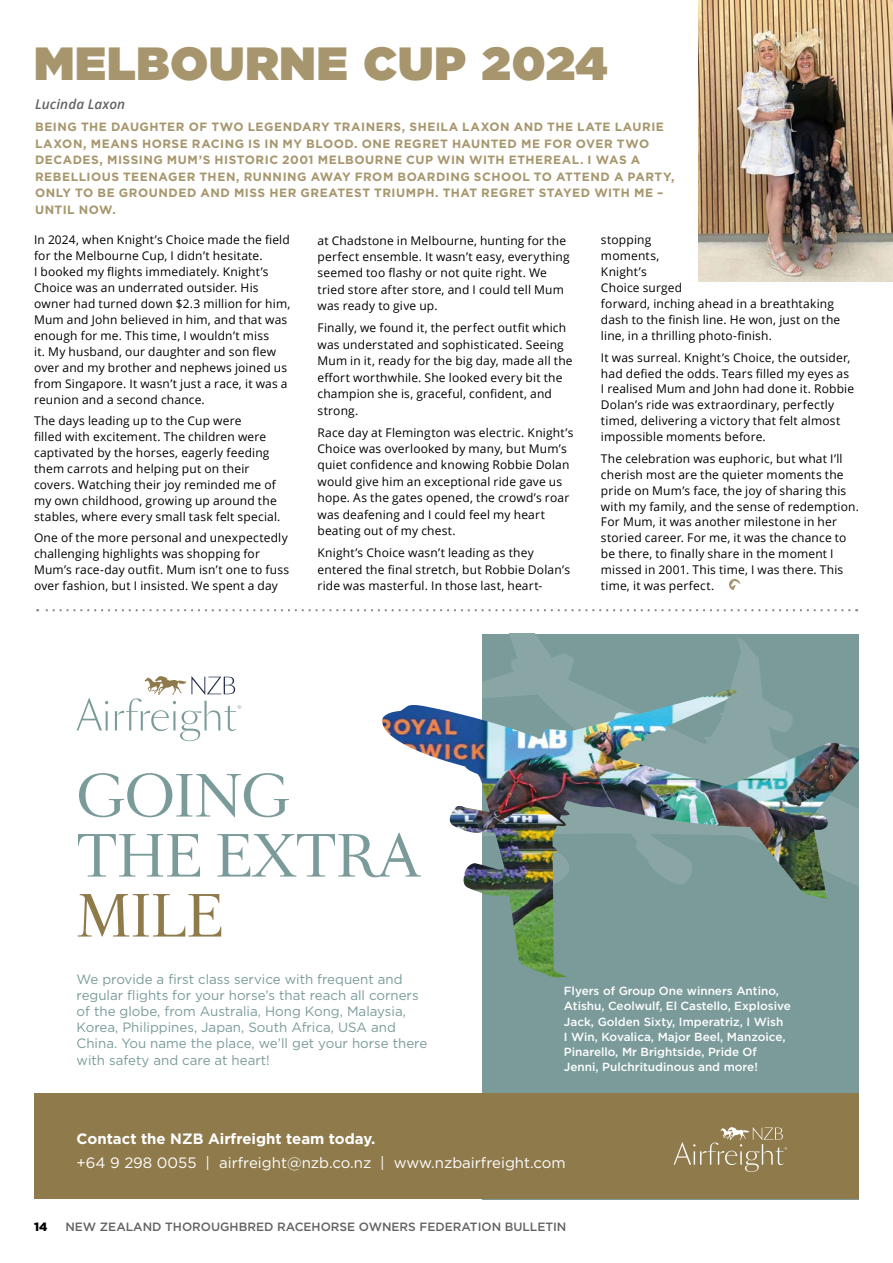
<style>
.page{position:relative;width:893px;height:1263px;background:#fff}
.page>*{position:absolute;margin:0;border:0;box-sizing:border-box;transform-origin:0 0}
.t1{font:54px/60px "Sang Bleu OG Serif";color:#7a9b9a}
.t2{font:54px "Sang Bleu OG Serif";color:#8f7a4b}
.t3{font:900 46.5px "Gotham";letter-spacing:.02em;color:#a7966d}
.t4{font:15px "Gotham";color:#fff}
.t5{font:700 15px "Gotham";color:#fff}
.t6{font:13.5px/16.2px "Gotham";color:#7a9b9a}
.t7{font:italic 600 13.5px "Open Sans";letter-spacing:.01em;color:#646363}
.t8{font:12px/15.9px "Open Sans";letter-spacing:.015em;color:#000}
.t9{font:700 12px/16.5px "Gotham";letter-spacing:.045em;color:#a7966d}
.t10{font:500 12px "Gotham";color:#646363}
.t11{font:900 12px "Gotham";color:#000}
.t12{font:500 11.7px/15.1px "Gotham";color:#fff}
</style>
<div class="page">
<img style="left:698px;top:0;width:195px;height:282px">
<div style="left:482px;top:634px;width:377px;height:565px;background:#7a9b9a"></div>
<svg style="left:482px;top:634px;width:279px;height:55px"></svg>
<div style="left:34px;top:1093px;width:825px;height:106px;background:#8f7a4b"></div>
<svg style="left:77px;top:676px;width:164px;height:65px"></svg>
<img style="left:382px;top:689px;width:477px;height:288px">
<svg style="left:674px;top:1127px;width:113px;height:45px"></svg>
<svg style="left:37px;top:609px;width:812px;height:2px"></svg>
<svg style="left:729px;top:579px;width:11px;height:11px"></svg>
<h2 class="t3" style="left:34px;top:30px;width:575px">MELBOURNE CUP 2024</h2>
<p class="t7" style="left:35px;top:95px;width:92px">Lucinda Laxon</p>
<p class="t9" style="left:35px;top:119px;width:641px">BEING THE DAUGHTER OF TWO LEGENDARY TRAINERS, SHEILA LAXON AND THE LATE LAURIE LAXON, MEANS HORSE RACING IS IN MY BLOOD. ONE REGRET HAUNTED ME FOR OVER TWO DECADES, MISSING MUM’S HISTORIC 2001 MELBOURNE CUP WIN WITH ETHEREAL. I WAS A REBELLIOUS TEENAGER THEN, RUNNING AWAY FROM BOARDING SCHOOL TO ATTEND A PARTY, ONLY TO BE GROUNDED AND MISS HER GREATEST TRIUMPH. THAT REGRET STAYED WITH ME – UNTIL NOW.</p>
<p class="t8" style="left:34px;top:232px;width:258px">In 2024, when Knight’s Choice made the field for the Melbourne Cup, I didn’t hesitate.<br>I booked my flights immediately. Knight’s Choice was an underrated outsider. His owner had turned down $2.3 million for him, Mum and John believed in him, and that was enough for me. This time, I wouldn’t miss<br>it. My husband, our daughter and son flew over and my brother and nephews joined us from Singapore. It wasn’t just a race, it was a reunion and a second chance.</p>
<p class="t8" style="left:34px;top:413px;width:248px">The days leading up to the Cup were<br>filled with excitement. The children were captivated by the horses, eagerly feeding them carrots and helping put on their covers. Watching their joy reminded me of my own childhood, growing up around the stables, where every small task felt special.</p>
<p class="t8" style="left:34px;top:530px;width:257px">One of the more personal and unexpectedly challenging highlights was shopping for Mum’s race-day outfit. Mum isn’t one to fuss over fashion, but I insisted. We spent a day</p>
<p class="t8" style="left:317px;top:232px;width:254px;line-height:16.5px">at Chadstone in Melbourne, hunting for the perfect ensemble. It wasn’t easy, everything seemed too flashy or not quite right. We tried store after store, and I could tell Mum was ready to give up.</p>
<p class="t8" style="left:317px;top:319px;width:257px;line-height:16.5px">Finally, we found it, the perfect outfit which was understated and sophisticated. Seeing Mum in it, ready for the big day, made all the effort worthwhile. She looked every bit the champion she is, graceful, confident, and strong.</p>
<p class="t8" style="left:317px;top:424px;width:257px;line-height:16.5px">Race day at Flemington was electric. Knight’s Choice was overlooked by many, but Mum’s quiet confidence and knowing Robbie Dolan would give him an exceptional ride gave us hope. As the gates opened, the crowd’s roar was deafening and I could feel my heart beating out of my chest.</p>
<p class="t8" style="left:317px;top:544px;width:254px;line-height:16.5px">Knight’s Choice wasn’t leading as they entered the final stretch, but Robbie Dolan’s ride was masterful. In those last, heart-</p>
<p class="t8" style="left:601px;top:232px;width:241px">stopping<br>moments,<br>Knight’s<br>Choice surged<br>forward, inching ahead in a breathtaking dash to the finish line. He won, just on the line, in a thrilling photo-finish.</p>
<p class="t8" style="left:601px;top:349px;width:255px">It was surreal. Knight’s Choice, the outsider, had defied the odds. Tears filled my eyes as I realised Mum and John had done it. Robbie Dolan’s ride was extraordinary, perfectly timed, delivering a victory that felt almost impossible moments before.</p>
<p class="t8" style="left:601px;top:450px;width:259px">The celebration was euphoric, but what I’ll cherish most are the quieter moments the pride on Mum’s face, the joy of sharing this with my family, and the sense of redemption.<br>For Mum, it was another milestone in her storied career. For me, it was the chance to be there, to finally share in the moment I missed in 2001. This time, I was there. This time, it was perfect.</p>
<h1 class="t1" style="left:77px;top:769px;width:345px">GOING<br>THE EXTRA</h1>
<h1 class="t2" style="left:77px;top:883px;width:148px">MILE</h1>
<p class="t6" style="left:77px;top:970px;width:352px">We provide a first class service with frequent and regular flights for your horse’s that reach all corners of the globe, from Australia, Hong Kong, Malaysia, Korea, Philippines, Japan, South Africa, USA and China. You name the place, we’ll get your horse there with safety and care at heart!</p>
<p class="t12" style="left:564px;top:983px;width:228px">Flyers of Group One winners Antino, Atishu, Ceolwulf, El Castello, Explosive Jack, Golden Sixty, Imperatriz, I Wish<br>I Win, Kovalica, Major Beel, Manzoice, Pinarello, Mr Brightside, Pride Of Jenni, Pulchritudinous and more!</p>
<p class="t5" style="left:77px;top:1128px;width:300px">Contact the NZB Airfreight team today.</p>
<p class="t4" style="left:77px;top:1153px;width:491px">+64 9 298 0055 | airfreight@nzb.co.nz | www.nzbairfreight.com</p>
<p class="t11" style="left:34px;top:1218px;width:15px">14</p>
<p class="t10" style="left:65px;top:1218px;width:503px">NEW ZEALAND THOROUGHBRED RACEHORSE OWNERS FEDERATION BULLETIN</p>
</div>
